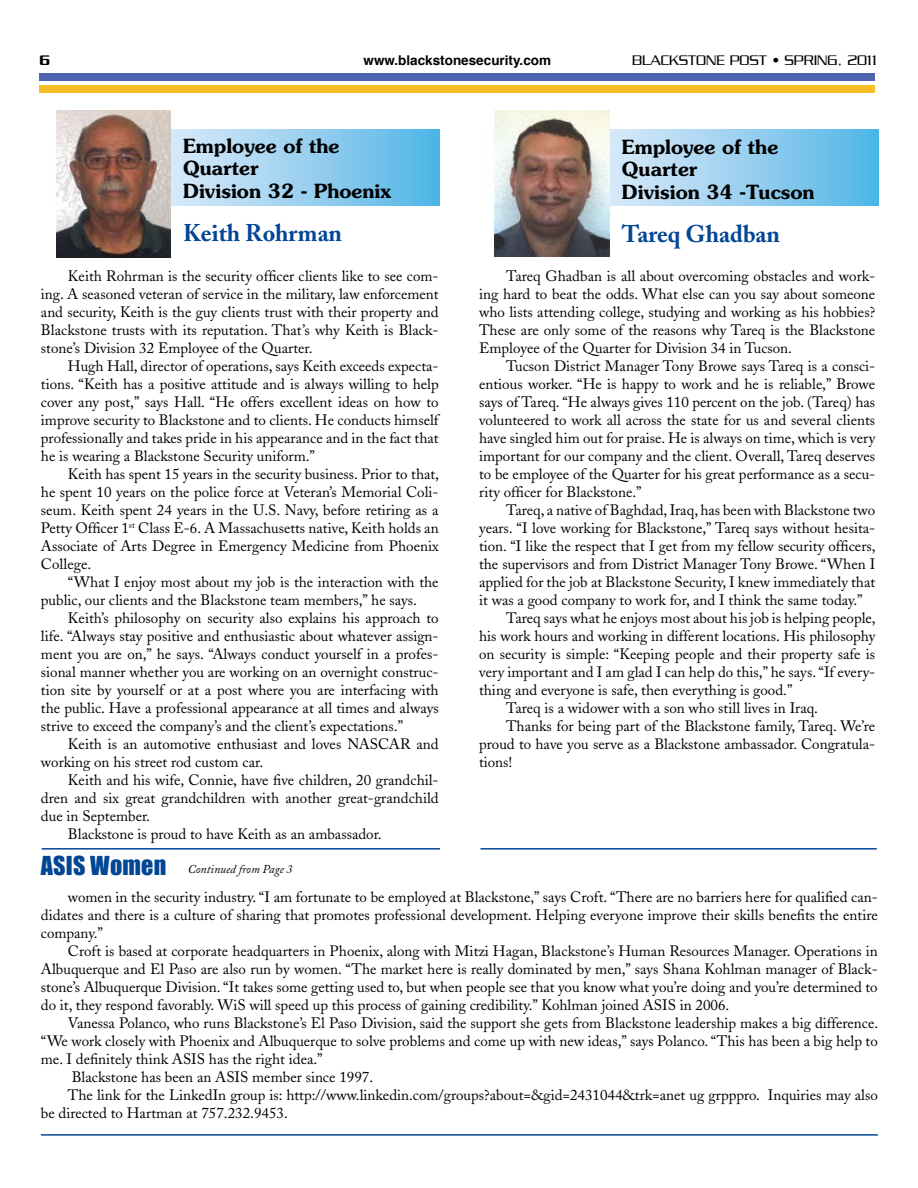
<style>
.page{position:relative;width:918px;height:1188px;background:#fff}
.page>*{position:absolute;margin:0;border:0;box-sizing:border-box;transform-origin:0 0}
.t1{font:700 24px "Adobe Caslon";color:#034694}
.t2{font:600 19.5px/22.5px "Souvenir";color:#000}
.t3{font:15px/18px "Adobe Caslon";color:#000;text-align:justify}
.t4{font:300 15px "Serpentine";color:#000}
.t5{font:500 15px "Serpentine";color:#000}
.t6{font:700 13.5px "Helvetica";color:#000}
.t7{font:italic 12px "Adobe Caslon";color:#000}
.s1{font-family:"Impact";font-style:normal;font-size:24px;color:#034694}
</style>
<div class="page">
<div style="left:40px;top:73px;width:835px;height:8px;background:#4f64ae"></div>
<div style="left:40px;top:85px;width:835px;height:8px;background:#f6bf28"></div>
<hr style="left:41px;top:1134px;width:837px;height:2px;background:#034694">
<svg style="left:56px;top:129px;width:384px;height:76px;background:#97cfef"></svg>
<svg style="left:609px;top:129px;width:270px;height:76px;background:#98d0ef"></svg>
<hr style="left:480px;top:848px;width:397px;height:2px;background:#034694">
<hr style="left:42px;top:848px;width:398px;height:2px;background:#034694">
<img style="left:57px;top:110px;width:113px;height:147px">
<img style="left:494px;top:110px;width:115px;height:146px">
<p class="t5" style="left:40px;top:52px;width:12px">6</p>
<p class="t6" style="left:364px;top:48px;width:189px">www.blackstonesecurity.com</p>
<p class="t4" style="left:632px;top:52px;width:246px">BLACKSTONE POST • SPRING, 2011</p>
<h2 class="t2" style="left:183px;top:134px;width:210px">Employee of the<br>Quarter<br>Division 32 - Phoenix</h2>
<h1 class="t1" style="left:183px;top:218px;width:161px">Keith Rohrman</h1>
<p class="t3" style="left:41px;top:267px;width:399px;text-indent:27px">Keith Rohrman is the security officer clients like to see com&shy;ing. A seasoned veteran of service in the military, law enforcement and security, Keith is the guy clients trust with their property and Blackstone trusts with its reputation. That’s why Keith is Black&shy;stone’s Division 32 Employee of the Quarter.</p>
<p class="t3" style="left:41px;top:357px;width:399px;text-indent:27px">Hugh Hall, director of operations, says Keith exceeds expecta&shy;tions. “Keith has a positive attitude and is always willing to help cover any post,” says Hall. “He offers excellent ideas on how to improve security to Blackstone and to clients. He conducts himself professionally and takes pride in his appearance and in the fact that he is wearing a Blackstone Security uniform.”</p>
<p class="t3" style="left:41px;top:465px;width:400px;text-indent:27px">Keith has spent 15 years in the security business. Prior to that, he spent 10 years on the police force at Veteran’s Memorial Coli&shy;seum. Keith spent 24 years in the U.S. Navy, before retiring as a Petty Officer 1<sup>st</sup> Class E-6. A Massachusetts native, Keith holds an Associate of Arts Degree in Emergency Medicine from Phoenix College.</p>
<p class="t3" style="left:41px;top:573px;width:399px;text-indent:27px">“What I enjoy most about my job is the interaction with the public, our clients and the Blackstone team members,” he says.</p>
<p class="t3" style="left:41px;top:609px;width:399px;text-indent:27px">Keith’s philosophy on security also explains his approach to life. “Always stay positive and enthusiastic about whatever assign&shy;ment you are on,” he says. “Always conduct yourself in a profes&shy;sional manner whether you are working on an overnight construc&shy;tion site by yourself or at a post where you are interfacing with the public. Have a professional appearance at all times and always strive to exceed the company’s and the client’s expectations.”</p>
<p class="t3" style="left:41px;top:735px;width:399px;text-indent:27px">Keith is an automotive enthusiast and loves NASCAR and working on his street rod custom car.</p>
<p class="t3" style="left:68px;top:771px;width:372px">Keith and his wife, Connie, have five children, 20 grandchil-</p>
<p class="t3" style="left:41px;top:789px;width:399px">dren and six great grandchildren with another great-grandchild</p>
<p class="t3" style="left:41px;top:807px;width:111px">due in September.</p>
<p class="t3" style="left:68px;top:825px;width:315px">Blackstone is proud to have Keith as an ambassador.</p>
<h2 class="t2" style="left:622px;top:135px;width:194px">Employee of the<br>Quarter<br>Division 34 -Tucson</h2>
<h1 class="t1" style="left:622px;top:219px;width:160px">Tareq Ghadban</h1>
<p class="t3" style="left:479px;top:267px;width:398px;text-indent:27px">Tareq Ghadban is all about overcoming obstacles and work&shy;ing hard to beat the odds. What else can you say about someone who lists attending college, studying and working as his hobbies?<br>These are only some of the reasons why Tareq is the Blackstone Employee of the Quarter for Division 34 in Tucson.</p>
<p class="t3" style="left:479px;top:357px;width:398px;text-indent:27px">Tucson District Manager Tony Browe says Tareq is a consci&shy;entious worker. “He is happy to work and he is reliable,” Browe says of Tareq. “He always gives 110 percent on the job. (Tareq) has volunteered to work all across the state for us and several clients have singled him out for praise. He is always on time, which is very important for our company and the client. Overall, Tareq deserves to be employee of the Quarter for his great performance as a secu&shy;rity officer for Blackstone.”</p>
<p class="t3" style="left:506px;top:501px;width:371px">Tareq, a native of Baghdad, Iraq, has been with Blackstone two</p>
<p class="t3" style="left:479px;top:519px;width:398px">years. “I love working for Blackstone,” Tareq says without hesita-</p>
<p class="t3" style="left:479px;top:537px;width:398px">tion. “I like the respect that I get from my fellow security officers,</p>
<p class="t3" style="left:479px;top:555px;width:398px">the supervisors and from District Manager Tony Browe. “When I</p>
<p class="t3" style="left:479px;top:573px;width:398px">applied for the job at Blackstone Security, I knew immediately that</p>
<p class="t3" style="left:479px;top:591px;width:385px">it was a good company to work for, and I think the same today.”</p>
<p class="t3" style="left:506px;top:609px;width:371px">Tareq says what he enjoys most about his job is helping people,</p>
<p class="t3" style="left:479px;top:627px;width:398px">his work hours and working in different locations. His philosophy</p>
<p class="t3" style="left:479px;top:645px;width:398px">on security is simple: “Keeping people and their property safe is</p>
<p class="t3" style="left:479px;top:663px;width:398px">very important and I am glad I can help do this,” he says. “If every-</p>
<p class="t3" style="left:479px;top:681px;width:315px">thing and everyone is safe, then everything is good.”</p>
<p class="t3" style="left:506px;top:699px;width:313px">Tareq is a widower with a son who still lives in Iraq.</p>
<p class="t3" style="left:506px;top:717px;width:371px">Thanks for being part of the Blackstone family, Tareq. We’re</p>
<p class="t3" style="left:479px;top:735px;width:398px">proud to have you serve as a Blackstone ambassador. Congratula-</p>
<p class="t3" style="left:479px;top:753px;width:35px">tions!</p>
<p class="t7" style="left:41px;top:862px;width:253px"><span class="s1">ASIS Women</span> Continued from Page 3</p>
<p class="t3" style="left:41px;top:888px;width:838px;text-indent:27px">women in the security industry. “I am fortunate to be employed at Blackstone,” says Croft. “There are no barriers here for qualified can&shy;didates and there is a culture of sharing that promotes professional development. Helping everyone improve their skills benefits the entire company.”</p>
<p class="t3" style="left:41px;top:942px;width:838px;text-indent:27px">Croft is based at corporate headquarters in Phoenix, along with Mitzi Hagan, Blackstone’s Human Resources Manager. Operations in Albuquerque and El Paso are also run by women. “The market here is really dominated by men,” says Shana Kohlman manager of Black&shy;stone’s Albuquerque Division. “It takes some getting used to, but when people see that you know what you’re doing and you’re determined to do it, they respond favorably. WiS will speed up this process of gaining credibility.” Kohlman joined ASIS in 2006.</p>
<p class="t3" style="left:68px;top:1014px;width:812px">Vanessa Polanco, who runs Blackstone’s El Paso Division, said the support she gets from Blackstone leadership makes a big difference.</p>
<p class="t3" style="left:41px;top:1032px;width:838px">“We work closely with Phoenix and Albuquerque to solve problems and come up with new ideas,” says Polanco. “This has been a big help to</p>
<p class="t3" style="left:41px;top:1050px;width:283px">me. I definitely think ASIS has the right idea.”</p>
<p class="t3" style="left:72px;top:1068px;width:303px">Blackstone has been an ASIS member since 1997.</p>
<p class="t3" style="left:68px;top:1086px;width:812px">The link for the LinkedIn group is: http://www.linkedin.com/groups?about=&amp;gid=2431044&amp;trk=anet ug grpppro. Inquiries may also</p>
<p class="t3" style="left:41px;top:1104px;width:248px">be directed to Hartman at 757.232.9453.</p>
</div>
